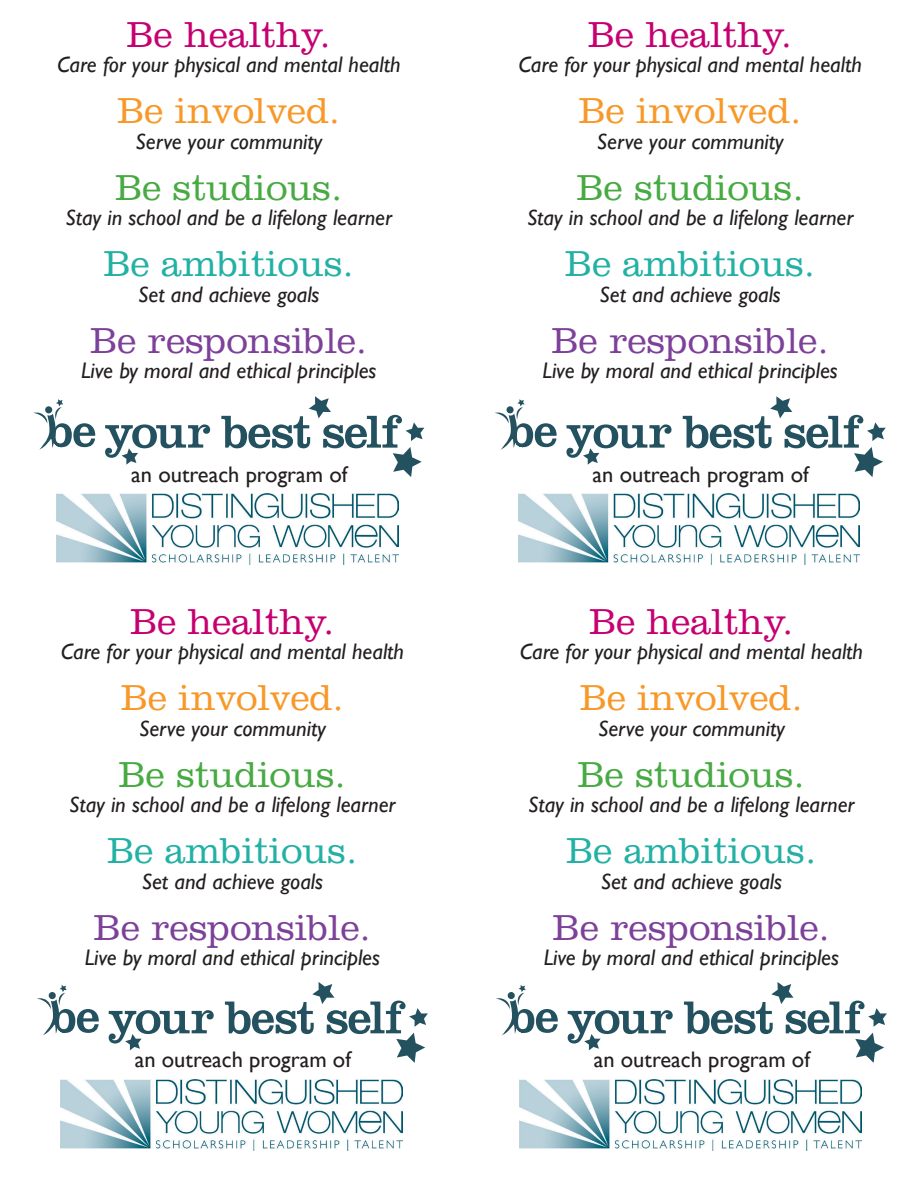
<style>
.page{position:relative;width:918px;height:1188px;background:#fff}
.page>*{position:absolute;margin:0;border:0;box-sizing:border-box;transform-origin:0 0}
.t1{font:300 37.5px "Clarendon";color:#7d4199}
.t2{font:300 37.5px "Clarendon";color:#23b1a5}
.t3{font:300 37.5px "Clarendon";color:#f89828}
.t4{font:300 37.5px "Clarendon";color:#47aa42}
.t5{font:300 37.5px "Clarendon";color:#c60070}
.t6{font:italic 22.5px "Gill Sans";color:#231f20}
.t7{font:22.5px "Gill Sans";color:#231f20}
</style>
<div class="page">
<svg style="left:33px;top:399px;width:63px;height:51px"></svg>
<div style="left:45px;top:406px;width:7px;height:7px;background:#23515f;border-radius:50%"></div>
<svg style="left:105px;top:424px;width:105px;height:41px"></svg>
<svg style="left:221px;top:396px;width:203px;height:81px"></svg>
<img style="left:57px;top:494px;width:342px;height:70px">
<svg style="left:495px;top:399px;width:62px;height:51px"></svg>
<div style="left:507px;top:406px;width:7px;height:7px;background:#23515f;border-radius:50%"></div>
<svg style="left:566px;top:424px;width:106px;height:41px"></svg>
<svg style="left:683px;top:396px;width:203px;height:81px"></svg>
<img style="left:518px;top:494px;width:342px;height:70px">
<svg style="left:37px;top:985px;width:62px;height:50px"></svg>
<div style="left:49px;top:992px;width:7px;height:7px;background:#23515f;border-radius:50%"></div>
<svg style="left:109px;top:1010px;width:105px;height:40px"></svg>
<svg style="left:225px;top:982px;width:203px;height:81px"></svg>
<img style="left:60px;top:1079px;width:342px;height:71px">
<svg style="left:496px;top:985px;width:62px;height:50px"></svg>
<div style="left:508px;top:992px;width:7px;height:7px;background:#23515f;border-radius:50%"></div>
<svg style="left:568px;top:1010px;width:105px;height:40px"></svg>
<svg style="left:684px;top:982px;width:203px;height:81px"></svg>
<img style="left:519px;top:1079px;width:342px;height:71px">
<p class="t5" style="left:127px;top:12px;width:206px">Be healthy.</p>
<p class="t6" style="left:57px;top:52px;width:345px">Care for your physical and mental health</p>
<p class="t3" style="left:117px;top:89px;width:224px">Be involved.</p>
<p class="t6" style="left:136px;top:128px;width:188px">Serve your community</p>
<p class="t4" style="left:115px;top:165px;width:229px">Be studious.</p>
<p class="t6" style="left:66px;top:205px;width:328px">Stay in school and be a lifelong learner</p>
<p class="t2" style="left:104px;top:242px;width:251px">Be ambitious.</p>
<p class="t6" style="left:138px;top:281px;width:183px">Set and achieve goals</p>
<p class="t1" style="left:90px;top:318px;width:279px">Be responsible.</p>
<p class="t6" style="left:81px;top:358px;width:297px">Live by moral and ethical principles</p>
<p class="t7" style="left:131px;top:461px;width:218px">an outreach program of</p>
<p class="t5" style="left:130px;top:600px;width:206px">Be healthy.</p>
<p class="t6" style="left:61px;top:639px;width:345px">Care for your physical and mental health</p>
<p class="t3" style="left:121px;top:676px;width:224px">Be involved.</p>
<p class="t6" style="left:139px;top:715px;width:188px">Serve your community</p>
<p class="t4" style="left:119px;top:753px;width:229px">Be studious.</p>
<p class="t6" style="left:69px;top:792px;width:328px">Stay in school and be a lifelong learner</p>
<p class="t2" style="left:107px;top:829px;width:251px">Be ambitious.</p>
<p class="t6" style="left:142px;top:868px;width:183px">Set and achieve goals</p>
<p class="t1" style="left:94px;top:906px;width:279px">Be responsible.</p>
<p class="t6" style="left:85px;top:945px;width:297px">Live by moral and ethical principles</p>
<p class="t7" style="left:135px;top:1047px;width:218px">an outreach program of</p>
<p class="t5" style="left:588px;top:12px;width:206px">Be healthy.</p>
<p class="t6" style="left:519px;top:52px;width:345px">Care for your physical and mental health</p>
<p class="t3" style="left:579px;top:89px;width:224px">Be involved.</p>
<p class="t6" style="left:597px;top:128px;width:188px">Serve your community</p>
<p class="t4" style="left:577px;top:165px;width:229px">Be studious.</p>
<p class="t6" style="left:527px;top:205px;width:328px">Stay in school and be a lifelong learner</p>
<p class="t2" style="left:565px;top:242px;width:251px">Be ambitious.</p>
<p class="t6" style="left:600px;top:281px;width:183px">Set and achieve goals</p>
<p class="t1" style="left:552px;top:318px;width:279px">Be responsible.</p>
<p class="t6" style="left:543px;top:358px;width:297px">Live by moral and ethical principles</p>
<p class="t7" style="left:593px;top:461px;width:218px">an outreach program of</p>
<p class="t5" style="left:589px;top:600px;width:206px">Be healthy.</p>
<p class="t6" style="left:520px;top:639px;width:345px">Care for your physical and mental health</p>
<p class="t3" style="left:580px;top:676px;width:224px">Be involved.</p>
<p class="t6" style="left:598px;top:715px;width:188px">Serve your community</p>
<p class="t4" style="left:578px;top:753px;width:229px">Be studious.</p>
<p class="t6" style="left:528px;top:792px;width:328px">Stay in school and be a lifelong learner</p>
<p class="t2" style="left:566px;top:829px;width:251px">Be ambitious.</p>
<p class="t6" style="left:601px;top:868px;width:183px">Set and achieve goals</p>
<p class="t1" style="left:553px;top:906px;width:279px">Be responsible.</p>
<p class="t6" style="left:544px;top:945px;width:297px">Live by moral and ethical principles</p>
<p class="t7" style="left:594px;top:1047px;width:218px">an outreach program of</p>
</div>
